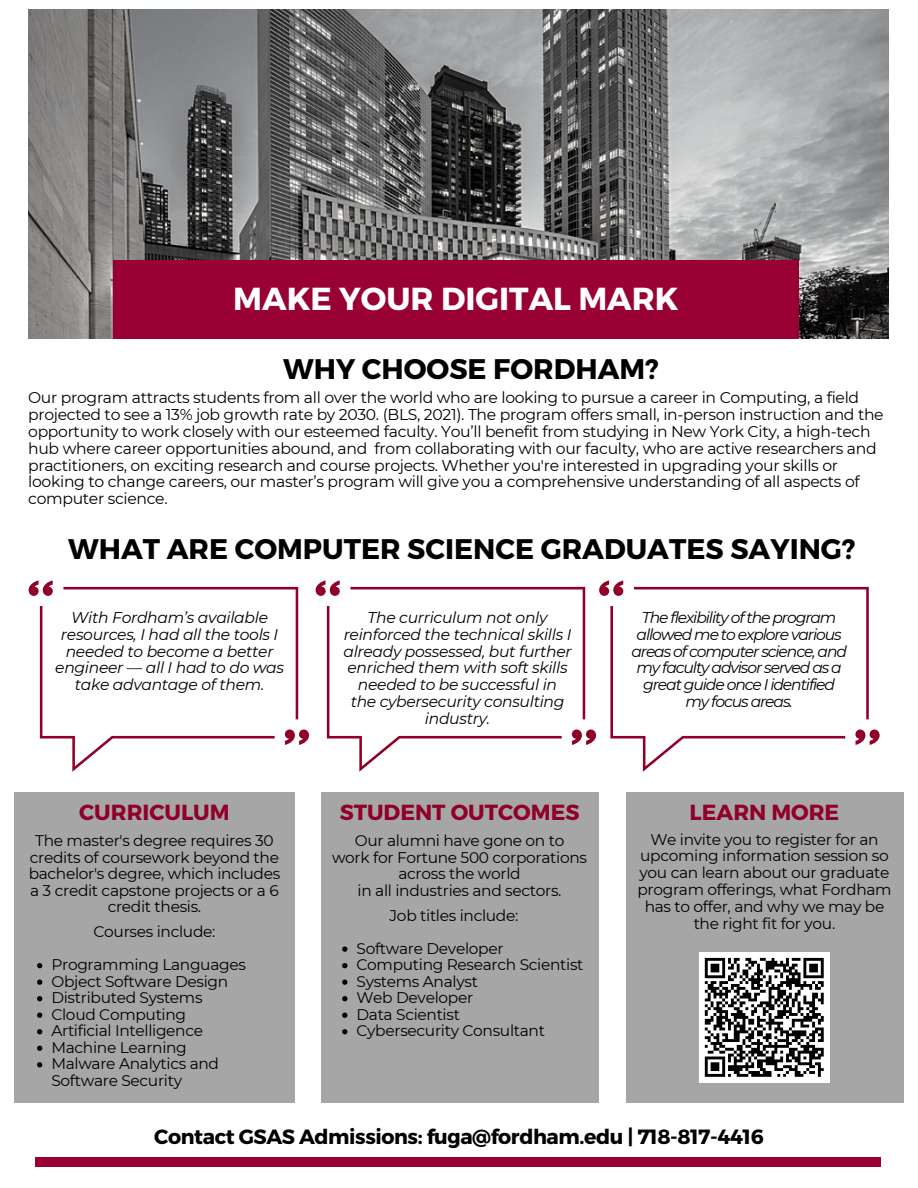
<style>
.page{position:relative;width:918px;height:1188px;background:#fff}
.page>*{position:absolute;margin:0;border:0;box-sizing:border-box;transform-origin:0 0}
.t1{font:700 31.8px "Montserrat";color:#fff}
.t2{font:700 28.35px "Montserrat";color:#000}
.t3{font:700 21.9px "Montserrat";color:#900028}
.t4{font:700 20.55px "Montserrat";letter-spacing:-.02em;color:#000}
.t5{font:15.6px/16.8px "Montserrat";letter-spacing:-.02em;color:#000}
.t6{font:italic 15.6px/16.8px "Montserrat";letter-spacing:-.02em;color:#000;text-align:center}
.t7{font:italic 15.6px/16.8px "Montserrat";letter-spacing:-.07em;color:#000;text-align:center}
.t8{font:15.45px/16.5px "Montserrat";letter-spacing:-.02em;color:#000;text-align:center}
</style>
<div class="page">
<img style="left:28px;top:9px;width:861px;height:330px">
<div style="left:113px;top:261px;width:685px;height:77px;background:#903"></div>
<div style="left:35px;top:1158px;width:846px;height:9px;background:#903"></div>
<div style="left:15px;top:792px;width:280px;height:311px;background:#a6a6a6"></div>
<svg style="left:29px;top:581px;width:280px;height:191px"></svg>
<svg style="left:316px;top:581px;width:564px;height:191px"></svg>
<div style="left:321px;top:792px;width:278px;height:311px;background:#a6a6a6"></div>
<div style="left:626px;top:792px;width:277px;height:311px;background:#a6a6a6"></div>
<svg style="left:37px;top:963px;width:5px;height:5px"></svg>
<svg style="left:37px;top:980px;width:5px;height:5px"></svg>
<svg style="left:37px;top:996px;width:5px;height:5px"></svg>
<svg style="left:37px;top:1013px;width:5px;height:5px"></svg>
<svg style="left:37px;top:1029px;width:5px;height:5px"></svg>
<svg style="left:37px;top:1046px;width:5px;height:5px"></svg>
<svg style="left:37px;top:1062px;width:5px;height:5px"></svg>
<svg style="left:342px;top:947px;width:5px;height:5px"></svg>
<svg style="left:342px;top:963px;width:5px;height:5px"></svg>
<svg style="left:342px;top:980px;width:5px;height:5px"></svg>
<svg style="left:342px;top:996px;width:5px;height:5px"></svg>
<svg style="left:342px;top:1013px;width:5px;height:5px"></svg>
<svg style="left:342px;top:1029px;width:5px;height:5px"></svg>
<div style="left:699px;top:952px;width:131px;height:131px;background:#fff"></div>
<svg style="left:704px;top:957px;width:120px;height:120px"></svg>
<h1 class="t1" style="left:233px;top:278px;width:447px">MAKE YOUR DIGITAL MARK</h1>
<h2 class="t2" style="left:283px;top:351px;width:377px">WHY CHOOSE FORDHAM?</h2>
<p class="t5" style="left:28px;top:389px;width:857px">Our program attracts students from all over the world who are looking to pursue a career in Computing, a field projected to see a 13% job growth rate by 2030. (BLS, 2021). The program offers small, in-person instruction and the opportunity to work closely with our esteemed faculty. You’ll benefit from studying in New York City, a high-tech hub where career opportunities abound, and from collaborating with our faculty, who are active researchers and practitioners, on exciting research and course projects. Whether you're interested in upgrading your skills or looking to change careers, our master’s program will give you a comprehensive understanding of all aspects of computer science.</p>
<h2 class="t2" style="left:68px;top:530px;width:789px">WHAT ARE COMPUTER SCIENCE GRADUATES SAYING?</h2>
<p class="t6" style="left:55px;top:609px;width:230px">With Fordham’s available resources, I had all the tools I needed to become a better engineer — all I had to do was take advantage of them.</p>
<p class="t6" style="left:343px;top:609px;width:230px">The curriculum not only reinforced the technical skills I already possessed, but further enriched them with soft skills needed to be successful in the cybersecurity consulting industry.</p>
<p class="t7" style="left:631px;top:609px;width:217px">The flexibility of the program allowed me to explore various areas ofcomputer science, and my faculty advisor served as a great guide once I identified my focus areas.</p>
<h3 class="t3" style="left:79px;top:798px;width:152px">CURRICULUM</h3>
<p class="t8" style="left:29px;top:832px;width:253px">The master's degree requires 30 credits of coursework beyond the bachelor's degree, which includes a 3 credit capstone projects or a 6 credit thesis.</p>
<p class="t8" style="left:94px;top:923px;width:123px">Courses include:</p>
<p class="t8" style="left:51px;top:957px;width:196px;text-align:left">Programming Languages<br>Object Software Design<br>Distributed Systems<br>Cloud Computing<br>Artificial Intelligence<br>Machine Learning<br>Malware Analytics and<br>Software Security</p>
<h3 class="t3" style="left:340px;top:798px;width:241px">STUDENT OUTCOMES</h3>
<p class="t8" style="left:332px;top:832px;width:257px">Our alumni have gone on to<br>work for Fortune 500 corporations across the world<br>in all industries and sectors.</p>
<p class="t8" style="left:390px;top:907px;width:130px">Job titles include:</p>
<p class="t8" style="left:356px;top:940px;width:229px;text-align:left">Software Developer<br>Computing Research Scientist<br>Systems Analyst<br>Web Developer<br>Data Scientist<br>Cybersecurity Consultant</p>
<h3 class="t3" style="left:690px;top:798px;width:151px">LEARN MORE</h3>
<p class="t8" style="left:637px;top:831px;width:256px">We invite you to register for an upcoming information session so you can learn about our graduate program offerings, what Fordham has to offer, and why we may be the right fit for you.</p>
<h3 class="t4" style="left:154px;top:1124px;width:611px">Contact GSAS Admissions: fuga@fordham.edu | 718-817-4416</h3>
</div>
